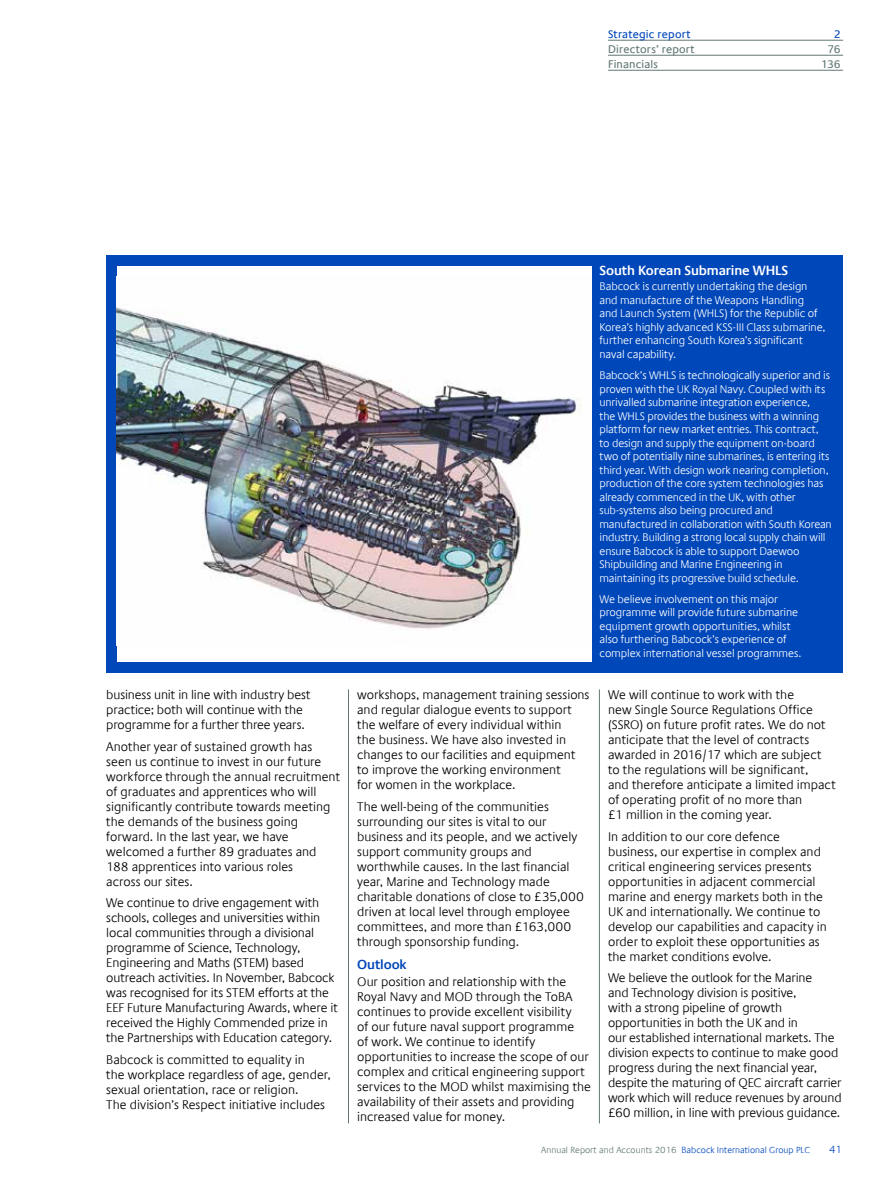
<style>
.page{position:relative;width:893px;height:1183px;background:#fff}
.page>*{position:absolute;margin:0;border:0;box-sizing:border-box;transform-origin:0 0}
.t1{font:600 13.5px "Praxis Com";letter-spacing:-.01em;color:#fff}
.t2{font:600 13.5px "Praxis Com";letter-spacing:-.01em;color:#0047ba}
.t3{font:300 12.75px/15px "Praxis Com";letter-spacing:-.005em;color:#000}
.t4{font:300 11.25px/13.5px "Praxis Com";letter-spacing:-.015em;color:#fff}
.t5{font:11.25px "Praxis Com";letter-spacing:.015em;color:#607775}
.t6{font:11.25px "Praxis Com";letter-spacing:.015em;color:#0047ba}
.t7{font:300 10.5px "Praxis Com";color:#0047ba}
.t8{font:300 9px "Praxis Com";color:#0047ba}
.s1{color:#607775}
</style>
<div class="page">
<hr style="left:608px;top:40px;width:235px;height:1px;background:#607775">
<hr style="left:608px;top:55px;width:235px;height:1px;background:#607775">
<hr style="left:608px;top:70px;width:235px;height:1px;background:#607775">
<div style="left:106px;top:255px;width:737px;height:417px;background:#0047ba"></div>
<div style="left:117px;top:266px;width:474px;height:395px;background:#fff"></div>
<img style="left:117px;top:307px;width:464px;height:322px">
<hr style="left:348px;top:689px;width:1px;height:434px;background:#607775">
<hr style="left:599px;top:689px;width:1px;height:434px;background:#607775">
<p class="t6" style="left:608px;top:28px;width:84px">Strategic report</p>
<p class="t6" style="left:834px;top:28px;width:8px">2</p>
<p class="t5" style="left:608px;top:42px;width:88px">Directors’ report</p>
<p class="t5" style="left:827px;top:42px;width:15px">76</p>
<p class="t5" style="left:608px;top:57px;width:52px">Financials</p>
<p class="t5" style="left:821px;top:57px;width:22px">136</p>
<p class="t3" style="left:106px;top:687px;width:206px">business unit in line with industry best practice; both will continue with the programme for a further three years.</p>
<p class="t3" style="left:106px;top:738px;width:235px">Another year of sustained growth has seen us continue to invest in our future workforce through the annual recruitment of graduates and apprentices who will significantly contribute towards meeting the demands of the business going forward. In the last year, we have welcomed a further 89 graduates and 188 apprentices into various roles<br>across our sites.</p>
<p class="t3" style="left:106px;top:895px;width:233px">We continue to drive engagement with schools, colleges and universities within local communities through a divisional programme of Science, Technology, Engineering and Maths (STEM) based outreach activities. In November, Babcock was recognised for its STEM efforts at the EEF Future Manufacturing Awards, where it received the Highly Commended prize in the Partnerships with Education category.</p>
<p class="t3" style="left:106px;top:1051px;width:226px">Babcock is committed to equality in<br>the workplace regardless of age, gender, sexual orientation, race or religion.<br>The division’s Respect initiative includes</p>
<p class="t1" style="left:600px;top:262px;width:190px">South Korean Submarine WHLS</p>
<p class="t4" style="left:600px;top:280px;width:227px">Babcock is currently undertaking the design and manufacture of the Weapons Handling<br>and Launch System (WHLS) for the Republic of Korea’s highly advanced KSS-III Class submarine, further enhancing South Korea’s significant naval capability.</p>
<p class="t4" style="left:600px;top:368px;width:234px">Babcock’s WHLS is technologically superior and is proven with the UK Royal Navy. Coupled with its unrivalled submarine integration experience,<br>the WHLS provides the business with a winning platform for new market entries. This contract,<br>to design and supply the equipment on-board two of potentially nine submarines, is entering its third year. With design work nearing completion, production of the core system technologies has already commenced in the UK, with other sub-systems also being procured and manufactured in collaboration with South Korean industry. Building a strong local supply chain will ensure Babcock is able to support Daewoo Shipbuilding and Marine Engineering in maintaining its progressive build schedule.</p>
<p class="t4" style="left:600px;top:592px;width:203px">We believe involvement on this major programme will provide future submarine equipment growth opportunities, whilst also furthering Babcock’s experience of complex international vessel programmes.</p>
<p class="t3" style="left:357px;top:687px;width:234px">workshops, management training sessions and regular dialogue events to support the welfare of every individual within<br>the business. We have also invested in changes to our facilities and equipment to improve the working environment<br>for women in the workplace.</p>
<p class="t3" style="left:357px;top:798px;width:228px">The well-being of the communities surrounding our sites is vital to our business and its people, and we actively support community groups and worthwhile causes. In the last financial year, Marine and Technology made charitable donations of close to £35,000 driven at local level through employee committees, and more than £163,000 through sponsorship funding.</p>
<p class="t2" style="left:357px;top:955px;width:51px">Outlook</p>
<p class="t3" style="left:357px;top:973px;width:235px">Our position and relationship with the Royal Navy and MOD through the ToBA continues to provide excellent visibility<br>of our future naval support programme<br>of work. We continue to identify opportunities to increase the scope of our complex and critical engineering support services to the MOD whilst maximising the availability of their assets and providing increased value for money.</p>
<p class="t3" style="left:608px;top:687px;width:229px">We will continue to work with the<br>new Single Source Regulations Office (SSRO) on future profit rates. We do not anticipate that the level of contracts awarded in 2016/17 which are subject to the regulations will be significant,<br>and therefore anticipate a limited impact of operating profit of no more than<br>£1 million in the coming year.</p>
<p class="t3" style="left:608px;top:828px;width:220px">In addition to our core defence business, our expertise in complex and critical engineering services presents opportunities in adjacent commercial marine and energy markets both in the UK and internationally. We continue to develop our capabilities and capacity in order to exploit these opportunities as the market conditions evolve.</p>
<p class="t3" style="left:608px;top:970px;width:235px">We believe the outlook for the Marine<br>and Technology division is positive,<br>with a strong pipeline of growth opportunities in both the UK and in<br>our established international markets. The division expects to continue to make good progress during the next financial year, despite the maturing of QEC aircraft carrier work which will reduce revenues by around £60 million, in line with previous guidance.</p>
<p class="t8" style="left:541px;top:1144px;width:270px"><span class="s1">Annual Report and Accounts 2016</span> Babcock International Group PLC</p>
<p class="t7" style="left:829px;top:1143px;width:14px">41</p>
</div>
